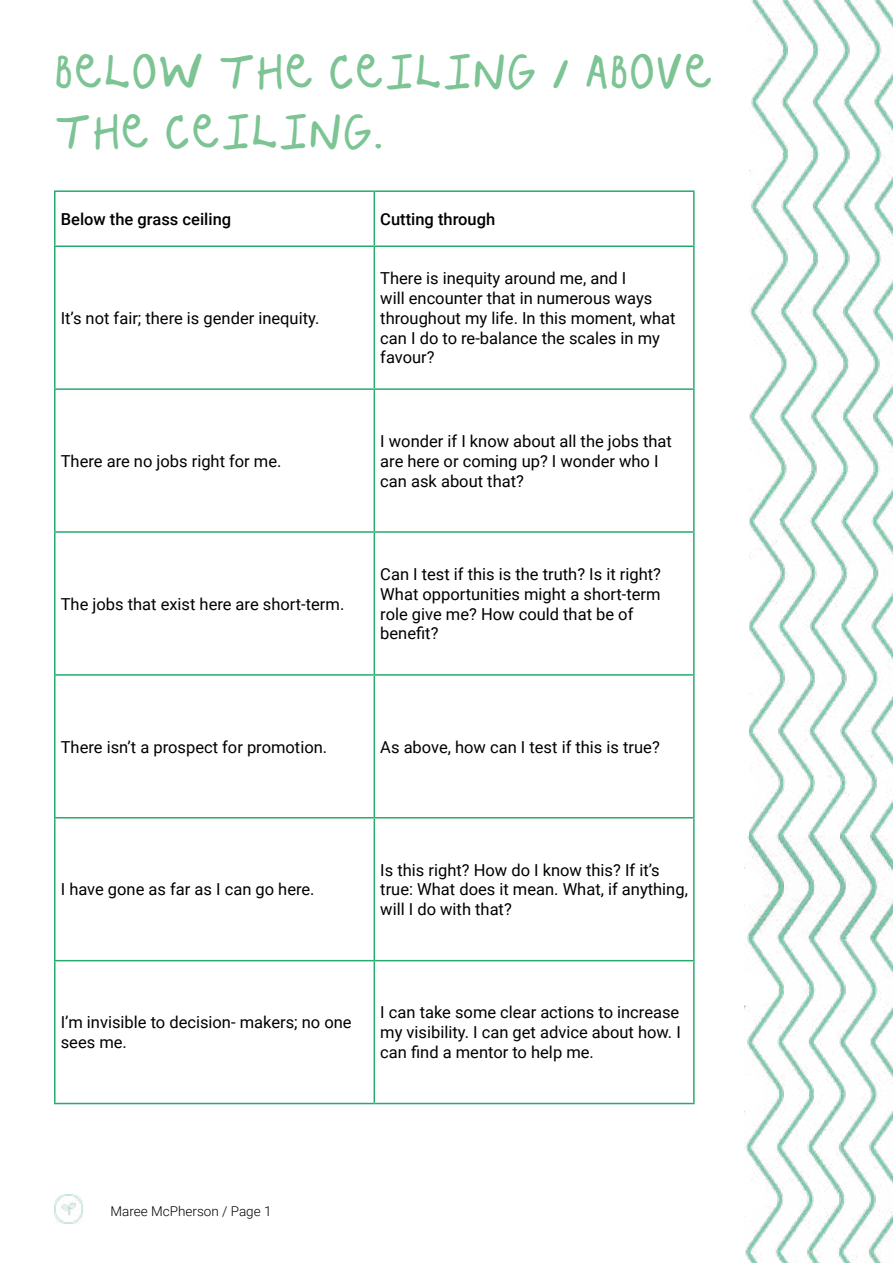
<style>
.page{position:relative;width:893px;height:1263px;background:#fff}
.page>*{position:absolute;margin:0;border:0;box-sizing:border-box;transform-origin:0 0}
.t1{font:45px/60px "Maree Mc Pherson";color:#7cc493}
.t2{font:16.5px/19.8px "Roboto";color:#000}
.t3{font:500 16.5px "Roboto";color:#000}
.t4{font:300 13.5px "Roboto";color:#000}
</style>
<div class="page">
<img style="left:54px;top:1194px;width:29px;height:29px">
<img style="left:749px;top:0;width:144px;height:835px">
<div style="left:731px;top:33px;width:36px;height:36px;background:#fff;border-radius:50%"></div>
<div style="left:731px;top:134px;width:36px;height:36px;background:#fff;border-radius:50%"></div>
<div style="left:731px;top:239px;width:36px;height:36px;background:#fff;border-radius:50%"></div>
<div style="left:731px;top:345px;width:36px;height:36px;background:#fff;border-radius:50%"></div>
<div style="left:731px;top:452px;width:36px;height:36px;background:#fff;border-radius:50%"></div>
<div style="left:731px;top:559px;width:36px;height:36px;background:#fff;border-radius:50%"></div>
<div style="left:731px;top:656px;width:36px;height:36px;background:#fff;border-radius:50%"></div>
<div style="left:722px;top:768px;width:35px;height:36px;background:#fff;border-radius:50%"></div>
<img style="left:745px;top:835px;width:148px;height:428px">
<div style="left:727px;top:868px;width:36px;height:36px;background:#fff;border-radius:50%"></div>
<div style="left:727px;top:970px;width:36px;height:36px;background:#fff;border-radius:50%"></div>
<div style="left:727px;top:1075px;width:36px;height:36px;background:#fff;border-radius:50%"></div>
<div style="left:727px;top:1180px;width:36px;height:36px;background:#fff;border-radius:50%"></div>
<hr style="left:54px;top:190px;width:320px;height:2px;background:#26ab6d">
<hr style="left:54px;top:192px;width:2px;height:53px;background:#26ab6d">
<hr style="left:374px;top:190px;width:321px;height:2px;background:#26ab6d">
<hr style="left:374px;top:192px;width:1px;height:53px;background:#26ab6d">
<hr style="left:693px;top:192px;width:2px;height:53px;background:#26ab6d">
<hr style="left:54px;top:245px;width:320px;height:2px;background:#26ab6d">
<hr style="left:54px;top:247px;width:2px;height:141px;background:#26ab6d">
<hr style="left:374px;top:245px;width:321px;height:2px;background:#26ab6d">
<hr style="left:374px;top:247px;width:1px;height:141px;background:#26ab6d">
<hr style="left:693px;top:247px;width:2px;height:141px;background:#26ab6d">
<hr style="left:54px;top:388px;width:320px;height:2px;background:#26ab6d">
<hr style="left:54px;top:390px;width:2px;height:141px;background:#26ab6d">
<hr style="left:374px;top:388px;width:321px;height:2px;background:#26ab6d">
<hr style="left:374px;top:390px;width:1px;height:141px;background:#26ab6d">
<hr style="left:693px;top:390px;width:2px;height:141px;background:#26ab6d">
<hr style="left:54px;top:531px;width:320px;height:2px;background:#26ab6d">
<hr style="left:54px;top:533px;width:2px;height:141px;background:#26ab6d">
<hr style="left:374px;top:531px;width:321px;height:2px;background:#26ab6d">
<hr style="left:374px;top:533px;width:1px;height:141px;background:#26ab6d">
<hr style="left:693px;top:533px;width:2px;height:141px;background:#26ab6d">
<hr style="left:54px;top:674px;width:320px;height:2px;background:#26ab6d">
<hr style="left:54px;top:676px;width:2px;height:141px;background:#26ab6d">
<hr style="left:374px;top:674px;width:321px;height:2px;background:#26ab6d">
<hr style="left:374px;top:676px;width:1px;height:141px;background:#26ab6d">
<hr style="left:693px;top:676px;width:2px;height:141px;background:#26ab6d">
<hr style="left:54px;top:817px;width:320px;height:1px;background:#26ab6d">
<hr style="left:54px;top:818px;width:2px;height:142px;background:#26ab6d">
<hr style="left:374px;top:817px;width:321px;height:1px;background:#26ab6d">
<hr style="left:374px;top:818px;width:1px;height:142px;background:#26ab6d">
<hr style="left:693px;top:818px;width:2px;height:142px;background:#26ab6d">
<hr style="left:54px;top:960px;width:320px;height:1px;background:#26ab6d">
<hr style="left:54px;top:961px;width:2px;height:142px;background:#26ab6d">
<hr style="left:374px;top:960px;width:321px;height:1px;background:#26ab6d">
<hr style="left:374px;top:961px;width:1px;height:142px;background:#26ab6d">
<hr style="left:693px;top:961px;width:2px;height:142px;background:#26ab6d">
<hr style="left:54px;top:1103px;width:320px;height:1px;background:#26ab6d">
<hr style="left:374px;top:1103px;width:321px;height:1px;background:#26ab6d">
<h1 class="t1" style="left:54px;top:42px;width:661px">BELOW THE CEILING / ABOVE<br>THE CEILING.</h1>
<p class="t3" style="left:61px;top:207px;width:172px">Below the grass ceiling</p>
<p class="t3" style="left:380px;top:207px;width:117px">Cutting through</p>
<p class="t2" style="left:61px;top:307px;width:260px">It’s not fair; there is gender inequity.</p>
<p class="t2" style="left:61px;top:450px;width:222px">There are no jobs right for me.</p>
<p class="t2" style="left:61px;top:593px;width:285px">The jobs that exist here are short-term.</p>
<p class="t2" style="left:380px;top:268px;width:297px">There is inequity around me, and I<br>will encounter that in numerous ways throughout my life. In this moment, what can I do to re-balance the scales in my favour?</p>
<p class="t2" style="left:380px;top:431px;width:293px">I wonder if I know about all the jobs that are here or coming up? I wonder who I can ask about that?</p>
<p class="t2" style="left:380px;top:563px;width:282px">Can I test if this is the truth? Is it right?<br>What opportunities might a short-term role give me? How could that be of benefit?</p>
<p class="t2" style="left:61px;top:736px;width:268px">There isn’t a prospect for promotion.</p>
<p class="t2" style="left:380px;top:736px;width:281px">As above, how can I test if this is true?</p>
<p class="t2" style="left:61px;top:879px;width:255px">I have gone as far as I can go here.</p>
<p class="t2" style="left:380px;top:859px;width:309px">Is this right? How do I know this? If it’s true: What does it mean. What, if anything, will I do with that?</p>
<p class="t2" style="left:61px;top:1012px;width:292px">I’m invisible to decision- makers; no one sees me.</p>
<p class="t2" style="left:380px;top:1002px;width:302px;text-align:justify">I can take some clear actions to increase my visibility. I can get advice about how. I can find a mentor to help me.</p>
<p class="t4" style="left:111px;top:1202px;width:162px">Maree McPherson / Page 1</p>
</div>
